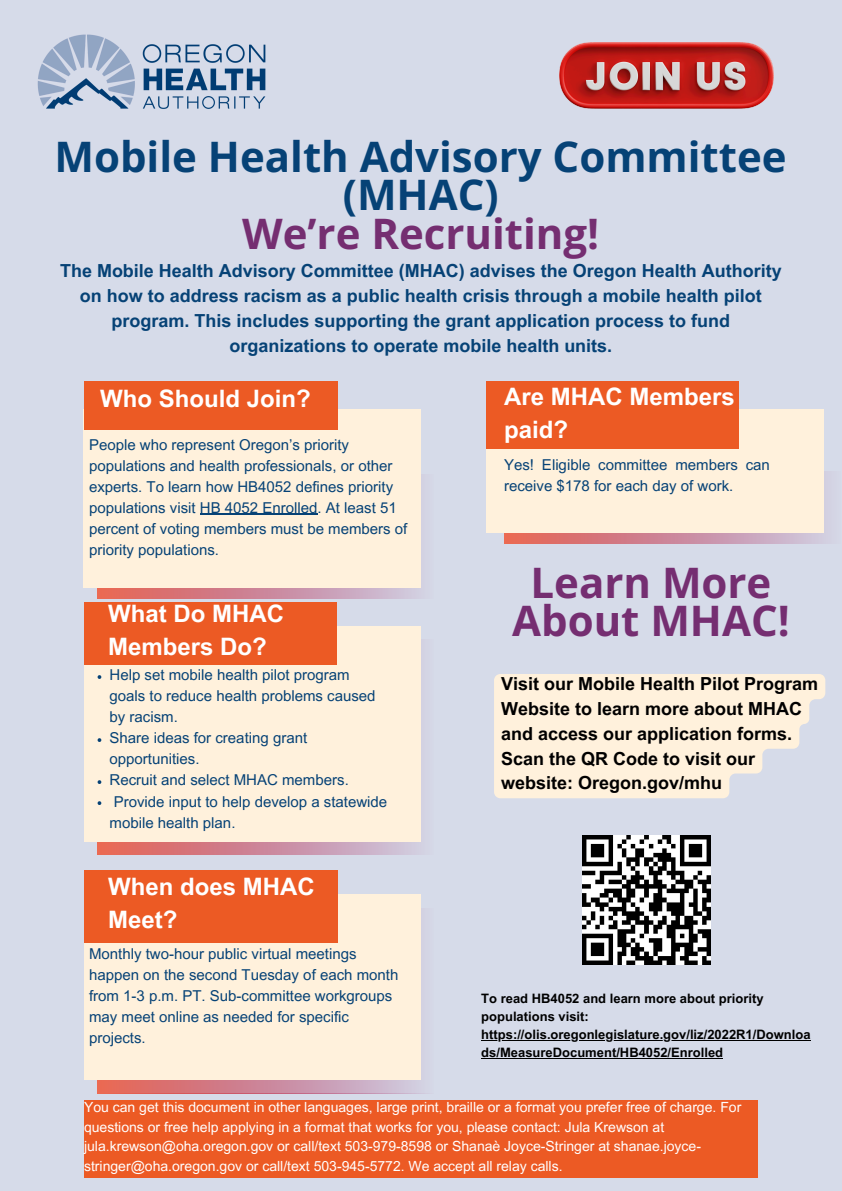
<style>
.page{position:relative;width:842px;height:1191px;background:#fff}
.page>*{position:absolute;margin:0;border:0;box-sizing:border-box;transform-origin:0 0}
.t1{font:700 42px/38.2px "Open Sans";color:#064276;text-align:center}
.t2{font:700 42px/38.2px "Open Sans";color:#752e71;text-align:center}
.t3{font:700 24px/33px "Arial MT Pro";color:#fff}
.t4{font:700 18px/24.8px "Arial MT Pro";color:#064276;text-align:center}
.t5{font:700 18px/24.8px "Arial MT Pro";color:#000}
.t6{font:15px/21px "Arial MT Pro";color:#064276}
.t7{font:14px/19.5px "Arial MT Pro";color:#fff}
.t8{font:700 13px/18px "Arial MT Pro";color:#000}
</style>
<div class="page">
<div style="left:0;top:0;width:842px;height:1190px;background:#d6dbe9"></div>
<svg style="left:97px;top:1079px;width:324px;height:14px;background:#d5949d"></svg>
<svg style="left:97px;top:841px;width:324px;height:13px;background:#d5949e"></svg>
<svg style="left:97px;top:587px;width:324px;height:11px;background:#d6969e"></svg>
<div style="left:84px;top:626px;width:337px;height:215px;background:#fff1dc"></div>
<div style="left:84px;top:894px;width:337px;height:185px;background:#fff1dc"></div>
<div style="left:84px;top:870px;width:253px;height:72px;background:#ec5a24"></div>
<div style="left:84px;top:409px;width:337px;height:178px;background:#fff1dc"></div>
<div style="left:84px;top:381px;width:253px;height:48px;background:#ec5a24"></div>
<div style="left:84px;top:602px;width:253px;height:62px;background:#ec5a24"></div>
<div style="left:84px;top:1099px;width:674px;height:78px;background:#ec5a24"></div>
<img style="left:37px;top:34px;width:228px;height:75px">
<img style="left:559px;top:42px;width:214px;height:66px">
<svg style="left:504px;top:471px;width:324px;height:72px;background:#d3939f"></svg>
<div style="left:486px;top:409px;width:337px;height:124px;background:#fff1dc"></div>
<div style="left:486px;top:381px;width:253px;height:68px;background:#ec5a24"></div>
<img style="left:583px;top:835px;width:128px;height:129px">
<svg style="left:494px;top:674px;width:331px;height:124px;background:#faeedd"></svg>
<hr style="left:200px;top:513px;width:117px;height:2px;background:#064276">
<hr style="left:481px;top:1039px;width:330px;height:1px;background:#000">
<hr style="left:481px;top:1057px;width:242px;height:1px;background:#000">
<h3 class="t1" style="left:55px;top:137px;width:733px">Mobile Health Advisory Committee (MHAC)</h3>
<p class="t2" style="left:242px;top:214px;width:359px">We’re Recruiting!</p>
<h1 class="t4" style="left:60px;top:261px;width:723px">The Mobile Health Advisory Committee (MHAC) advises the Oregon Health Authority on how to address racism as a public health crisis through a mobile health pilot program. This includes supporting the grant application process to fund organizations to operate mobile health units.</h1>
<p class="t3" style="left:100px;top:385px;width:212px">Who Should Join?</p>
<p class="t6" style="left:89px;top:436px;width:320px">People who represent Oregon’s priority populations and health professionals, or other experts. To learn how HB4052 defines priority populations visit HB 4052 Enrolled. At least 51 percent of voting members must be members of priority populations.</p>
<p class="t3" style="left:108px;top:600px;width:177px">What Do MHAC<br>Members Do?</p>
<h2 class="t6" style="left:110px;top:666px;width:267px">Help set mobile health pilot program goals to reduce health problems caused by racism.</h2>
<h2 class="t6" style="left:110px;top:729px;width:199px">Share ideas for creating grant opportunities.</h2>
<p class="t6" style="left:110px;top:771px;width:241px">Recruit and select MHAC members.</p>
<h4 class="t6" style="left:110px;top:792px;width:279px">Provide input to help develop a statewide mobile health plan.</h4>
<p class="t3" style="left:108px;top:873px;width:208px">When does MHAC<br>Meet?</p>
<h1 class="t6" style="left:89px;top:945px;width:311px">Monthly two-hour public virtual meetings happen on the second Tuesday of each month from 1-3 p.m. PT. Sub-committee workgroups may meet online as needed for specific projects.</h1>
<p class="t3" style="left:504px;top:383px;width:232px">Are MHAC Members paid?</p>
<h2 class="t6" style="left:504px;top:455px;width:267px">Yes! Eligible committee members can receive $178 for each day of work.</h2>
<p class="t2" style="left:512px;top:562px;width:279px">Learn More<br>About MHAC!</p>
<h2 class="t5" style="left:501px;top:673px;width:318px">Visit our Mobile Health Pilot Program<br>Website to learn more about MHAC and access our application forms.<br>Scan the QR Code to visit our website: Oregon.gov/mhu</h2>
<h4 class="t8" style="left:481px;top:991px;width:331px">To read HB4052 and learn more about priority populations visit: https://olis.oregonlegislature.gov/liz/2022R1/Downloa ds/MeasureDocument/HB4052/Enrolled</h4>
<h3 class="t7" style="left:84px;top:1099px;width:659px">You can get this document in other languages, large print, braille or a format you prefer free of charge. For questions or free help applying in a format that works for you, please contact: Jula Krewson at jula.krewson@oha.oregon.gov or call/text 503-979-8598 or Shanaè Joyce-Stringer at shanae.joyce&shy;stringer@oha.oregon.gov or call/text 503-945-5772. We accept all relay calls.</h3>
</div>
